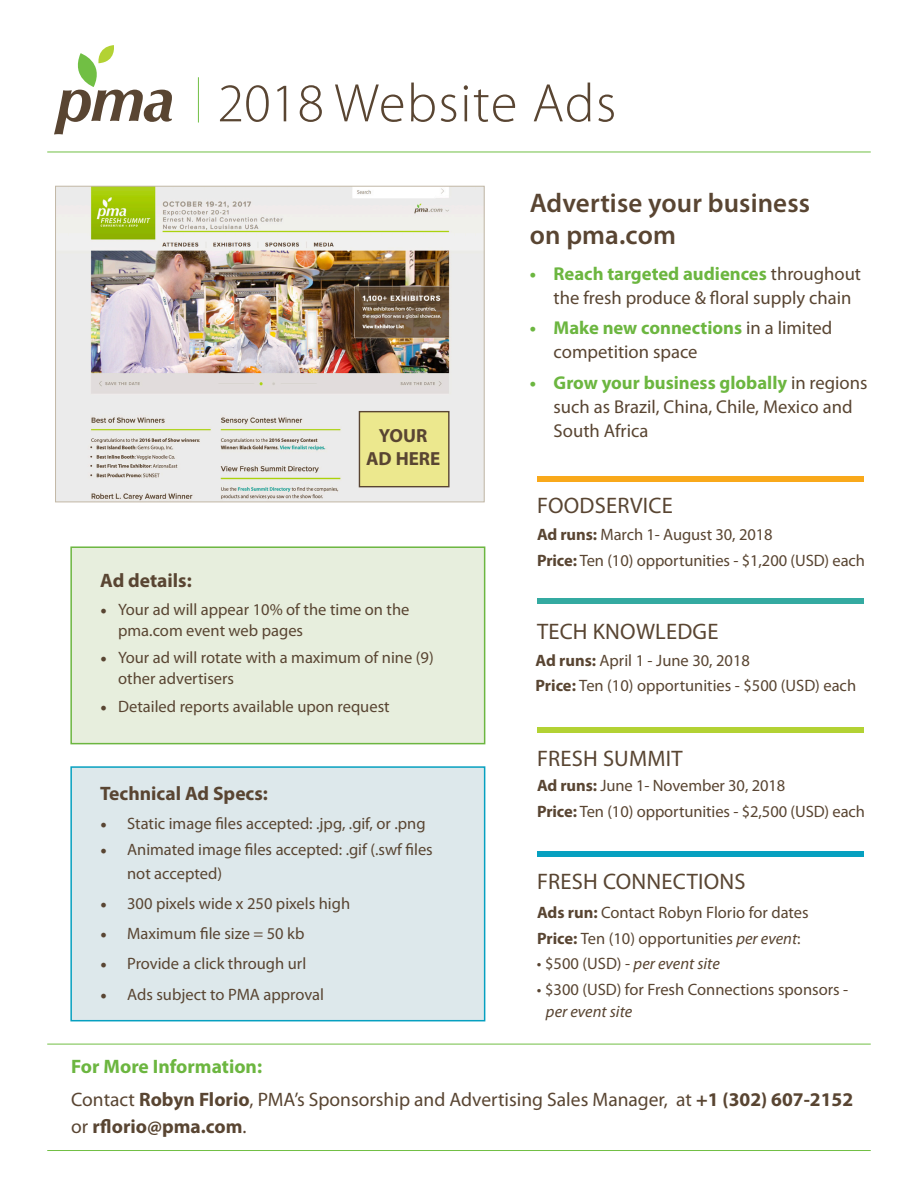
<style>
.page{position:relative;width:918px;height:1188px;background:#fff}
.page>*{position:absolute;margin:0;border:0;box-sizing:border-box;transform-origin:0 0}
.t1{font:300 54.6px "Myriad Pro";letter-spacing:.02em;color:#594532}
.t2{font:600 27px/32px "Myriad Pro";letter-spacing:.005em;color:#594532}
.t3{font:22.5px "Myriad Pro";letter-spacing:.01em;color:#594532}
.t4{font:19.5px/27px "Myriad Pro";color:#594532}
.t5{font:700 19.5px "Myriad Pro";color:#594532}
.t6{font:700 19.5px "Myriad Pro";color:#6cb640}
.t7{font:700 19.05px "Myriad Pro";color:#594532}
.t8{font:18.6px/24px "Myriad Pro";color:#594532}
.t9{font:16.5px/21px "Myriad Pro";color:#594532}
.t10{font:italic 16.5px "Myriad Pro";color:#594532}
.s1{font-family:"Minion Pro";font-size:18px}
.s2{font-weight:700;color:#6cb640}
.s3{font-weight:700}
.s4{font-style:italic}
.s5{font-style:normal}
</style>
<div class="page">
<div style="left:70px;top:766px;width:415px;height:255px;background:#dde8eb;border:2px solid #06a0c0"></div>
<svg style="left:54px;top:45px;width:118px;height:89px"></svg>
<hr style="left:198px;top:77px;width:1px;height:46px;background:#71bf44">
<hr style="left:47px;top:152px;width:824px;height:1px;background:#71bf44">
<hr style="left:47px;top:1044px;width:824px;height:1px;background:#71bf44">
<hr style="left:47px;top:1150px;width:824px;height:1px;background:#71bf44">
<div style="left:537px;top:476px;width:327px;height:5px;background:#f9a91b"></div>
<div style="left:537px;top:598px;width:327px;height:5px;background:#34aaa1"></div>
<div style="left:537px;top:727px;width:327px;height:5px;background:#b3d234"></div>
<div style="left:537px;top:851px;width:327px;height:5px;background:#06a0c0"></div>
<img style="left:57px;top:188px;width:426px;height:312px">
<div style="left:55px;top:186px;width:430px;height:316px;border:1px solid #c2b8a6"></div>
<div style="left:359px;top:411px;width:91px;height:76px;background:#ece88e;border:1px solid #594532"></div>
<div style="left:70px;top:546px;width:415px;height:198px;background:#e7eedd;border:2px solid #6cb640"></div>
<p class="t1" style="left:217px;top:70px;width:400px">2018 Website Ads</p>
<p class="t7" style="left:379px;top:423px;width:50px">YOUR</p>
<p class="t7" style="left:366px;top:446px;width:76px">AD HERE</p>
<p class="t5" style="left:100px;top:568px;width:93px">Ad details:</p>
<p class="t9" style="left:118px;top:598px;width:293px;text-indent:-18px"><span class="s1">•</span> Your ad will appear 10% of the time on the pma.com event web pages</p>
<p class="t9" style="left:118px;top:647px;width:317px;text-indent:-18px"><span class="s1">•</span> Your ad will rotate with a maximum of nine (9) other advertisers</p>
<p class="t9" style="left:100px;top:696px;width:291px"><span class="s1">•</span> Detailed reports available upon request</p>
<p class="t5" style="left:100px;top:781px;width:169px">Technical Ad Specs:</p>
<p class="t9" style="left:100px;top:813px;width:327px"><span class="s1">•</span> Static image files accepted: .jpg, .gif, or .png</p>
<p class="t9" style="left:127px;top:837px;width:307px;line-height:24px;text-indent:-27px"><span class="s1">•</span> Animated image files accepted: .gif (.swf files not accepted)</p>
<p class="t9" style="left:100px;top:893px;width:252px"><span class="s1">•</span> 300 pixels wide x 250 pixels high</p>
<p class="t9" style="left:100px;top:923px;width:206px"><span class="s1">•</span> Maximum file size = 50 kb</p>
<p class="t9" style="left:100px;top:953px;width:208px"><span class="s1">•</span> Provide a click through url</p>
<p class="t9" style="left:100px;top:983px;width:225px"><span class="s1">•</span> Ads subject to PMA approval</p>
<p class="t2" style="left:530px;top:186px;width:282px">Advertise your business on pma.com</p>
<p class="t8" style="left:554px;top:261px;width:309px;text-indent:-24px"><span class="s2">• Reach targeted audiences</span> throughout the fresh produce &amp; floral supply chain</p>
<p class="t8" style="left:554px;top:316px;width:280px;text-indent:-24px"><span class="s2">• Make new connections</span> in a limited competition space</p>
<p class="t8" style="left:554px;top:370px;width:315px;text-indent:-24px"><span class="s2">• Grow your business globally</span> in regions such as Brazil, China, Chile, Mexico and<br>South Africa</p>
<p class="t3" style="left:537px;top:491px;width:137px">FOODSERVICE</p>
<p class="t9" style="left:537px;top:524px;width:237px"><span class="s3">Ad runs:</span> March 1- August 30, 2018</p>
<p class="t9" style="left:537px;top:549px;width:330px"><span class="s3">Price:</span> Ten (10) opportunities - $1,200 (USD) each</p>
<p class="t3" style="left:537px;top:617px;width:183px">TECH KNOWLEDGE</p>
<p class="t9" style="left:536px;top:650px;width:216px"><span class="s3">Ad runs:</span> April 1 - June 30, 2018</p>
<p class="t9" style="left:536px;top:675px;width:322px"><span class="s3">Price:</span> Ten (10) opportunities - $500 (USD) each</p>
<p class="t3" style="left:537px;top:744px;width:147px">FRESH SUMMIT</p>
<p class="t9" style="left:537px;top:775px;width:250px"><span class="s3">Ad runs:</span> June 1- November 30, 2018</p>
<p class="t9" style="left:537px;top:801px;width:330px"><span class="s3">Price:</span> Ten (10) opportunities - $2,500 (USD) each</p>
<p class="t3" style="left:537px;top:868px;width:210px">FRESH CONNECTIONS</p>
<p class="t9" style="left:537px;top:902px;width:273px"><span class="s3">Ads run:</span> Contact Robyn Florio for dates</p>
<p class="t9" style="left:537px;top:927px;width:265px"><span class="s3">Price:</span> Ten (10) opportunities <span class="s4">per event</span>:</p>
<p class="t10" style="left:537px;top:953px;width:184px"><span class="s5">• $500 (USD) -</span> per event site</p>
<p class="t9" style="left:537px;top:978px;width:313px">• $300 (USD) for Fresh Connections sponsors -</p>
<p class="t10" style="left:546px;top:1001px;width:88px">per event site</p>
<p class="t6" style="left:71px;top:1053px;width:192px">For More Information:</p>
<p class="t4" style="left:71px;top:1085px;width:784px">Contact <span class="s3">Robyn Florio</span>, PMA’s Sponsorship and Advertising Sales Manager, at <span class="s3">+1 (302) 607-2152 </span>or <span class="s3">rflorio@pma.com</span>.</p>
</div>
